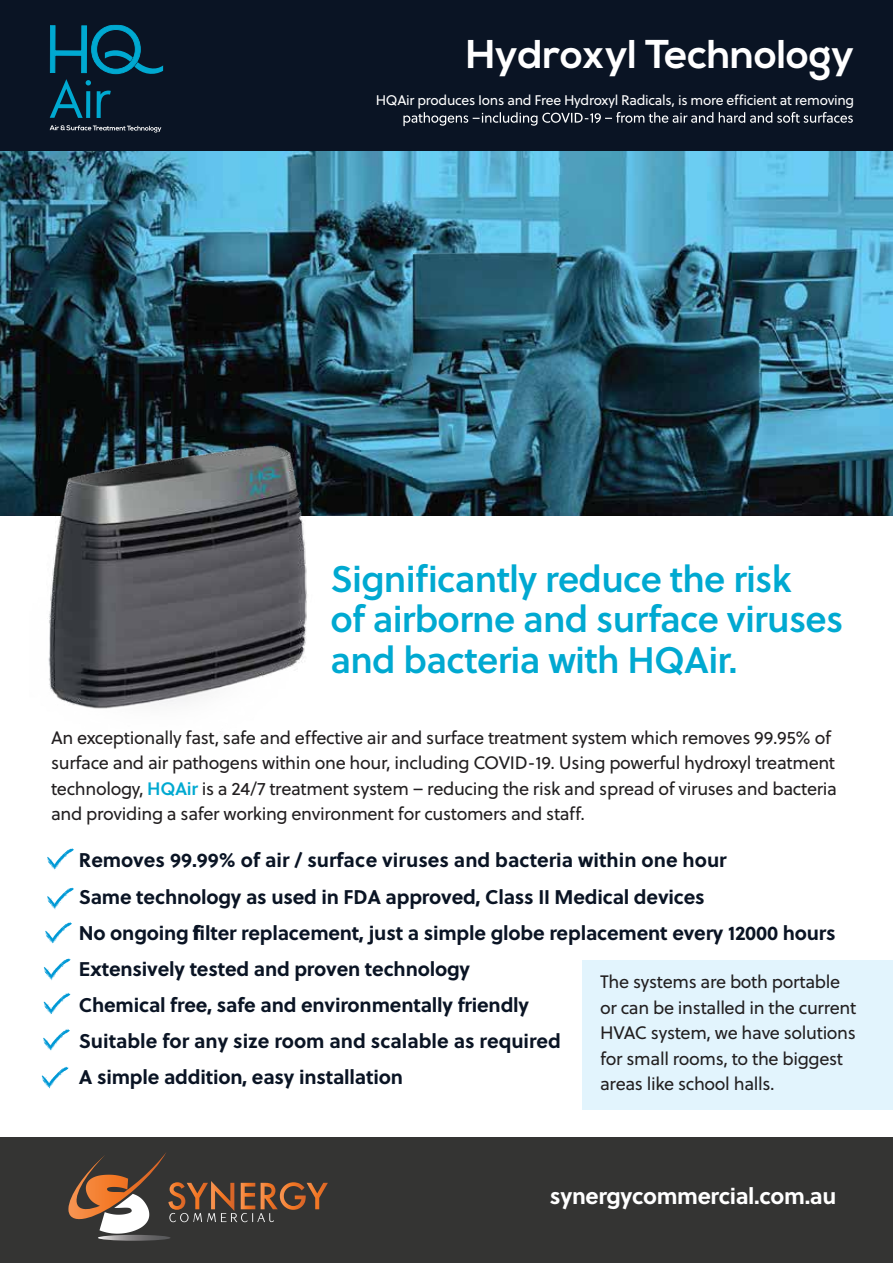
<style>
.page{position:relative;width:893px;height:1263px;background:#fff}
.page>*{position:absolute;margin:0;border:0;box-sizing:border-box;transform-origin:0 0}
.t1{font:700 40.2px "Nexa";color:#fff}
.t2{font:36.9px/40.3px "Soleil Sb";letter-spacing:-.02em;color:#00a9d1}
.t3{font:700 22.5px "Soleil";letter-spacing:-.015em;color:#fff}
.t4{font:700 19.8px/36.2px "Soleil";letter-spacing:-.01em;color:#0a1424}
.t5{font:18px/25.5px "Soleil";letter-spacing:-.02em;color:#221f20}
.t6{font:13.95px "Soleil";letter-spacing:-.02em;color:#fff}
.s1{font-family:"Soleil Sb";color:#00a9d1}
</style>
<div class="page">
<div style="left:583px;top:960px;width:310px;height:150px;background:#e2f4fd"></div>
<div style="left:0;top:0;width:893px;height:158px;background:#0a1424"></div>
<img style="left:0;top:151px;width:893px;height:364px">
<svg style="left:50px;top:25px;width:113px;height:93px"></svg>
<svg style="left:49px;top:125px;width:112px;height:8px"></svg>
<svg style="left:403px;top:112px;width:450px;height:14px"></svg>
<img style="left:29px;top:431px;width:296px;height:310px">
<svg style="left:47px;top:848px;width:27px;height:22px"></svg>
<svg style="left:47px;top:887px;width:27px;height:23px"></svg>
<svg style="left:45px;top:922px;width:27px;height:22px"></svg>
<svg style="left:44px;top:958px;width:26px;height:22px"></svg>
<svg style="left:43px;top:993px;width:27px;height:21px"></svg>
<svg style="left:43px;top:1029px;width:27px;height:22px"></svg>
<svg style="left:42px;top:1066px;width:26px;height:23px"></svg>
<div style="left:0;top:1139px;width:893px;height:124px;background:#343433"></div>
<svg style="left:68px;top:1153px;width:260px;height:88px"></svg>
<h1 class="t1" style="left:466px;top:31px;width:390px">Hydroxyl Technology</h1>
<p class="t6" style="left:376px;top:90px;width:480px">HQAir produces Ions and Free Hydroxyl Radicals, is more efficient at removing</p>
<h2 class="t2" style="left:330px;top:557px;width:514px">Significantly reduce the risk<br>of airborne and surface viruses and bacteria with HQAir.</h2>
<p class="t5" style="left:51px;top:724px;width:788px">An exceptionally fast, safe and effective air and surface treatment system which removes 99.95% of surface and air pathogens within one hour, including COVID-19. Using powerful hydroxyl treatment technology, <span class="s1">HQAir</span> is a 24/7 treatment system – reducing the risk and spread of viruses and bacteria and providing a safer working environment for customers and staff.</p>
<p class="t4" style="left:79px;top:841px;width:758px">Removes 99.99% of air / surface viruses and bacteria within one hour<br>Same technology as used in FDA approved, Class II Medical devices<br>No ongoing if lter replacement, just a simple globe replacement every 12000 hours Extensively tested and proven technology<br>Chemical free, safe and environmentally friendly<br>Suitable for any size room and scalable as required<br>A simple addition, easy installation</p>
<p class="t5" style="left:600px;top:969px;width:258px">The systems are both portable or can be installed in the current<br>HVAC system, we have solutions for small rooms, to the biggest areas like school halls.</p>
<p class="t3" style="left:550px;top:1179px;width:288px">synergycommercial.com.au</p>
</div>
